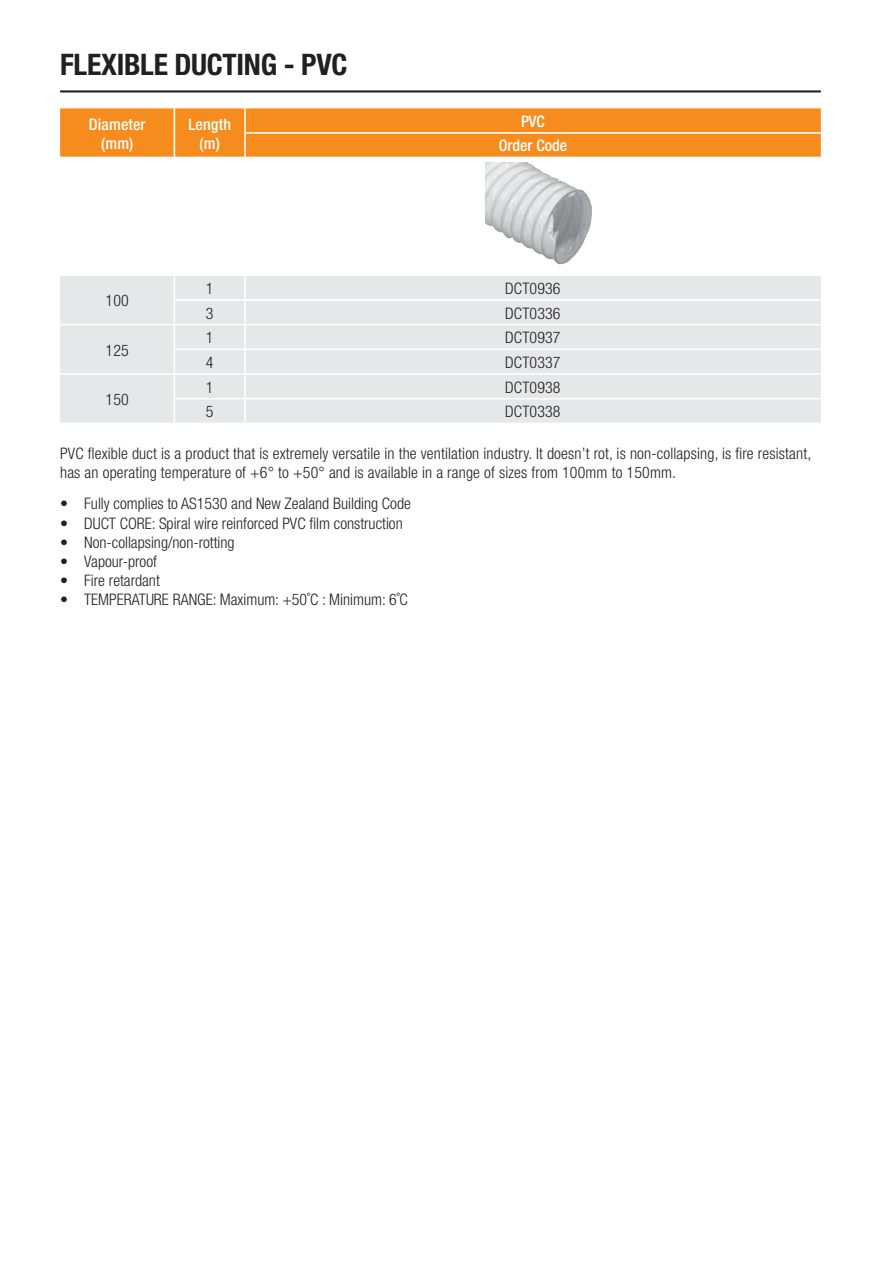
<style>
.page{position:relative;width:893px;height:1263px;background:#fff}
.page>*{position:absolute;margin:0;border:0;box-sizing:border-box;transform-origin:0 0}
.t1{font:700 condensed 29.7px "Helvetica Neue";letter-spacing:-.01em;color:#231f20}
.t2{font:300 condensed 15.9px/19px "Helvetica Neue";letter-spacing:.01em;color:#231f20}
.t3{font:500 condensed 15.9px/19px "Helvetica Neue";letter-spacing:.01em;color:#fff;text-align:center}
</style>
<div class="page">
<hr style="left:60px;top:90px;width:761px;height:3px;background:#231f20">
<div style="left:60px;top:276px;width:761px;height:147px;background:#e6e7e8"></div>
<div style="left:60px;top:108px;width:761px;height:49px;background:#f78c1e"></div>
<hr style="left:244px;top:108px;width:2px;height:24px;background:#fff">
<hr style="left:244px;top:132px;width:577px;height:2px;background:#fff">
<hr style="left:244px;top:134px;width:2px;height:23px;background:#fff">
<hr style="left:244px;top:276px;width:2px;height:23px;background:#fff">
<hr style="left:174px;top:299px;width:71px;height:2px;background:#fff">
<hr style="left:245px;top:299px;width:576px;height:2px;background:#fff">
<hr style="left:244px;top:301px;width:2px;height:23px;background:#fff">
<hr style="left:60px;top:324px;width:185px;height:1px;background:#fff">
<hr style="left:245px;top:324px;width:576px;height:1px;background:#fff">
<hr style="left:244px;top:325px;width:2px;height:24px;background:#fff">
<hr style="left:174px;top:349px;width:71px;height:1px;background:#fff">
<hr style="left:245px;top:349px;width:576px;height:1px;background:#fff">
<hr style="left:244px;top:350px;width:2px;height:23px;background:#fff">
<hr style="left:60px;top:373px;width:185px;height:2px;background:#fff">
<hr style="left:245px;top:373px;width:576px;height:2px;background:#fff">
<hr style="left:244px;top:375px;width:2px;height:23px;background:#fff">
<hr style="left:174px;top:398px;width:71px;height:1px;background:#fff">
<svg style="left:174px;top:276px;width:1px;height:147px"></svg>
<hr style="left:245px;top:398px;width:576px;height:1px;background:#fff">
<hr style="left:244px;top:399px;width:2px;height:24px;background:#fff">
<img style="left:485px;top:163px;width:107px;height:102px">
<h1 class="t1" style="left:60px;top:54px;width:289px">FLEXIBLE DUCTING - PVC</h1>
<p class="t3" style="left:89px;top:116px;width:58px">Diameter (mm)</p>
<p class="t3" style="left:188px;top:116px;width:44px">Length (m)</p>
<p class="t3" style="left:499px;top:110px;width:70px;line-height:24.5px">PVC<br>Order Code</p>
<p class="t2" style="left:106px;top:292px;width:25px">100</p>
<p class="t2" style="left:106px;top:342px;width:25px">125</p>
<p class="t2" style="left:106px;top:391px;width:25px">150</p>
<p class="t2" style="left:206px;top:280px;width:9px">1</p>
<p class="t2" style="left:505px;top:280px;width:57px">DCT0936</p>
<p class="t2" style="left:206px;top:305px;width:9px">3</p>
<p class="t2" style="left:505px;top:305px;width:57px">DCT0336</p>
<p class="t2" style="left:206px;top:330px;width:9px">1</p>
<p class="t2" style="left:505px;top:330px;width:57px">DCT0937</p>
<p class="t2" style="left:206px;top:354px;width:9px">4</p>
<p class="t2" style="left:505px;top:354px;width:57px">DCT0337</p>
<p class="t2" style="left:206px;top:379px;width:9px">1</p>
<p class="t2" style="left:505px;top:379px;width:57px">DCT0938</p>
<p class="t2" style="left:206px;top:404px;width:9px">5</p>
<p class="t2" style="left:505px;top:404px;width:57px">DCT0338</p>
<p class="t2" style="left:60px;top:445px;width:752px">PVC flexible duct is a product that is extremely versatile in the ventilation industry. It doesn’t rot, is non-collapsing, is fire resistant, has an operating temperature of +6° to +50° and is available in a range of sizes from 100mm to 150mm.</p>
<p class="t2" style="left:60px;top:496px;width:352px">• Fully complies to AS1530 and New Zealand Building Code</p>
<p class="t2" style="left:60px;top:515px;width:344px">• DUCT CORE: Spiral wire reinforced PVC film construction</p>
<p class="t2" style="left:60px;top:534px;width:176px">• Non-collapsing/non-rotting</p>
<p class="t2" style="left:60px;top:553px;width:98px">• Vapour-proof</p>
<p class="t2" style="left:60px;top:572px;width:101px">• Fire retardant</p>
<p class="t2" style="left:60px;top:591px;width:349px">• TEMPERATURE RANGE: Maximum: +50˚C : Minimum: 6˚C</p>
</div>
